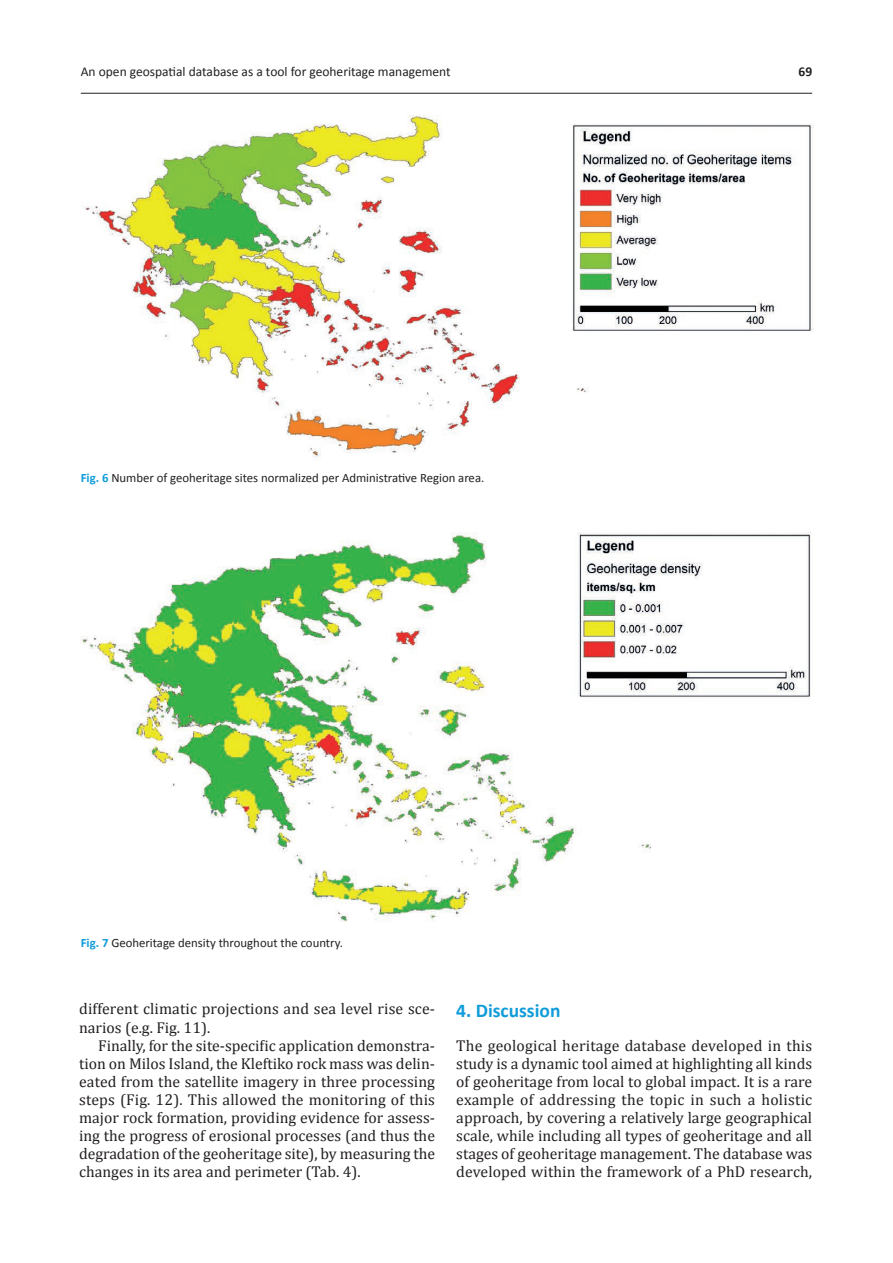
<style>
.page{position:relative;width:893px;height:1263px;background:#fff}
.page>*{position:absolute;margin:0;border:0;box-sizing:border-box;transform-origin:0 0}
.t1{font:700 19.5px "Calibri";color:#109cd9}
.t2{font:15.75px/18.1px "Cambria";color:#231f20;text-align:justify}
.t3{font:13.5px "Calibri";color:#231f20}
.t4{font:700 13.5px "Calibri";color:#231f20}
.t5{font:12.75px "Calibri";color:#231f20}
.s1{font-weight:700;color:#109cd9}
</style>
<div class="page">
<hr style="left:81px;top:93px;width:731px;height:1px;background:#231f20">
<img style="left:84px;top:116px;width:730px;height:343px">
<img style="left:82px;top:533px;width:729px;height:389px">
<p class="t3" style="left:81px;top:63px;width:371px">An open geospatial database as a tool for geoheritage management</p>
<p class="t4" style="left:798px;top:63px;width:15px">69</p>
<p class="t5" style="left:81px;top:470px;width:405px"><span class="s1">Fig. 6</span> Number of geoheritage sites normalized per Administrative Region area.</p>
<p class="t5" style="left:81px;top:934px;width:264px"><span class="s1">Fig. 7</span> Geoheritage density throughout the country.</p>
<p class="t2" style="left:79px;top:1000px;width:357px">different climatic projections and sea level rise sce&shy;narios (e.g. Fig. 11).</p>
<p class="t2" style="left:79px;top:1036px;width:357px;text-indent:19px">Finally, for the site-specific application demonstra&shy;tion on Milos Island, the Kleftiko rock mass was delin&shy;eated from the satellite imagery in three processing steps (Fig. 12). This allowed the monitoring of this major rock formation, providing evidence for assess&shy;ing the progress of erosional processes (and thus the degradation of the geoheritage site), by measuring the changes in its area and perimeter (Tab. 4).</p>
<p class="t1" style="left:456px;top:998px;width:106px">4. Discussion</p>
<p class="t2" style="left:456px;top:1036px;width:357px">The geological heritage database developed in this study is a dynamic tool aimed at highlighting all kinds of geoheritage from local to global impact. It is a rare example of addressing the topic in such a holistic approach, by covering a relatively large geographical scale, while including all types of geoheritage and all stages of geoheritage management. The database was developed within the framework of a PhD research,</p>
</div>
